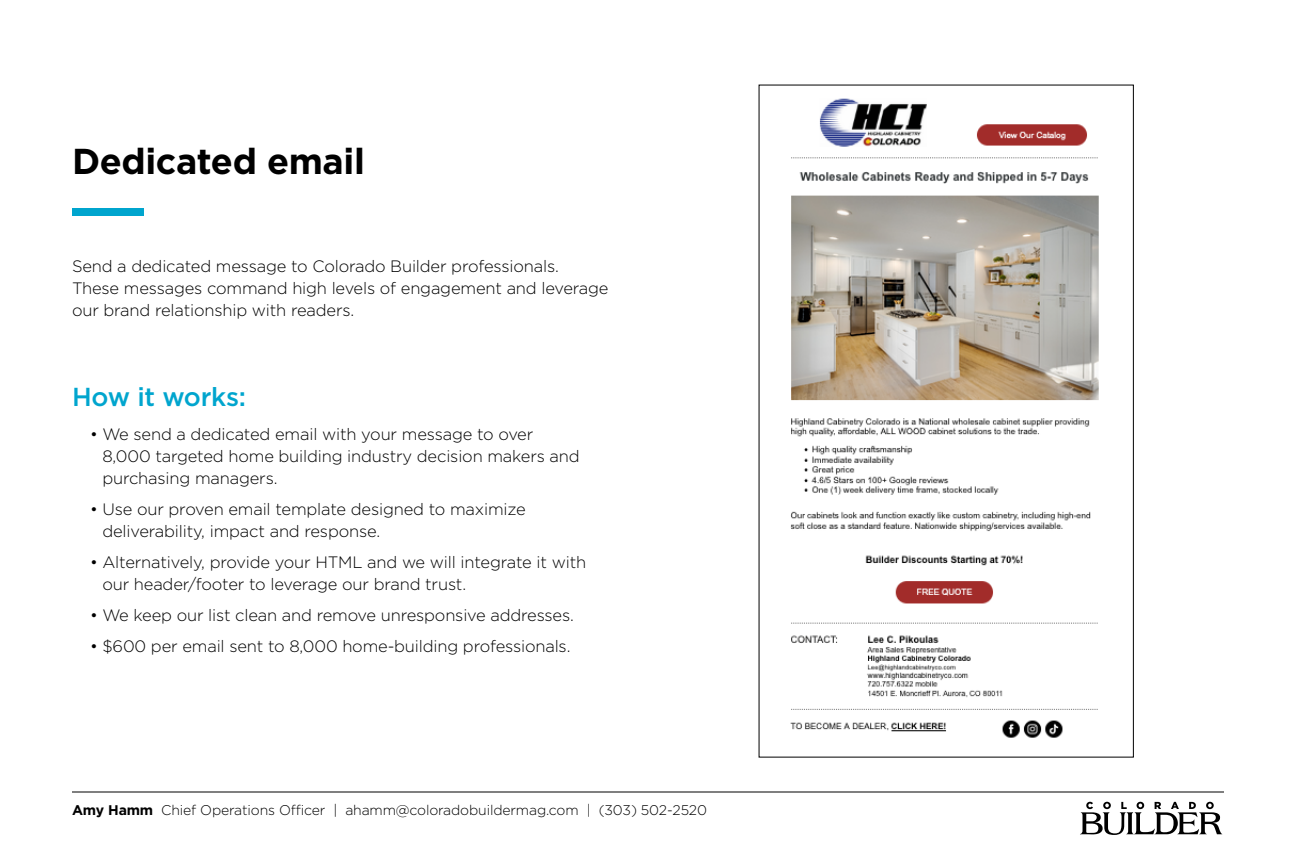
<style>
.page{position:relative;width:1296px;height:864px;background:#fff}
.page>*{position:absolute;margin:0;border:0;box-sizing:border-box;transform-origin:0 0}
.t1{font:700 36px "Gotham";letter-spacing:-.01em;color:#000}
.t2{font:500 26px "Gotham";letter-spacing:-.01em;color:#00a5ce}
.t3{font:300 16.4px/22px "Gotham";letter-spacing:-.01em;color:#000}
.t4{font:300 14px "Gotham";letter-spacing:-.01em;color:#000}
.s1{font-weight:700}
</style>
<div class="page">
<svg style="left:1080px;top:802px;width:142px;height:33px"></svg>
<hr style="left:72px;top:792px;width:1152px;height:1px;background:#000">
<div style="left:72px;top:208px;width:72px;height:8px;background:#00a5ce"></div>
<img style="left:790px;top:98px;width:309px;height:640px">
<h1 class="t1" style="left:72px;top:140px;width:294px">Dedicated email</h1>
<p class="t3" style="left:72px;top:255px;width:538px">Send a dedicated message to Colorado Builder professionals.<br>These messages command high levels of engagement and leverage our brand relationship with readers.</p>
<h2 class="t2" style="left:72px;top:382px;width:176px">How it works:</h2>
<p class="t3" style="left:102px;top:423px;width:479px;text-indent:-12px">• We send a dedicated email with your message to over<br>8,000 targeted home building industry decision makers and purchasing managers.</p>
<p class="t3" style="left:102px;top:498px;width:425px;text-indent:-12px">• Use our proven email template designed to maximize deliverability, impact and response.</p>
<p class="t3" style="left:102px;top:551px;width:485px;text-indent:-12px">• Alternatively, provide your HTML and we will integrate it with our header/footer to leverage our brand trust.</p>
<p class="t3" style="left:90px;top:604px;width:485px">• We keep our list clean and remove unresponsive addresses.</p>
<p class="t3" style="left:90px;top:635px;width:482px">• $600 per email sent to 8,000 home-building professionals.</p>
<p class="t4" style="left:72px;top:803px;width:637px"><span class="s1">Amy Hamm</span> Chief Operations Officer | ahamm@coloradobuildermag.com | (303) 502-2520</p>
</div>
